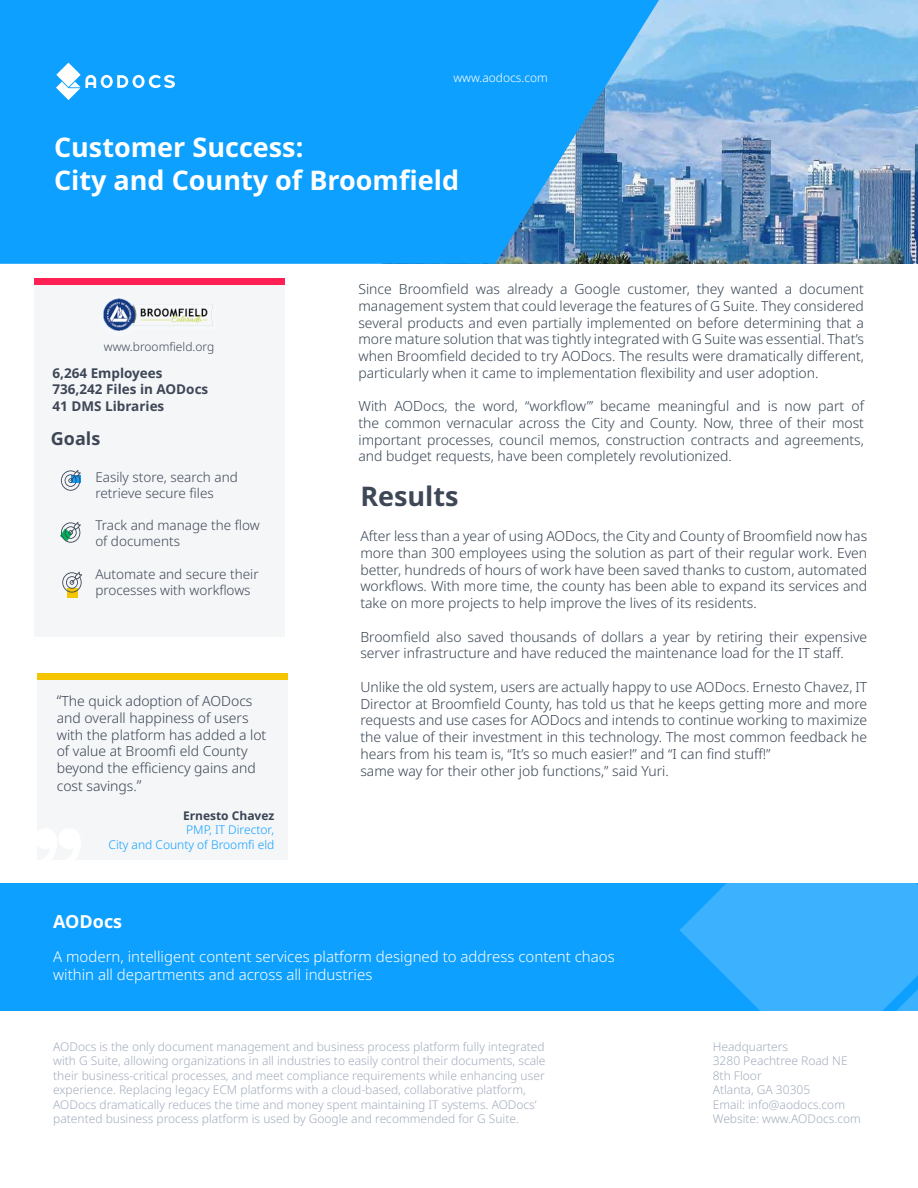
<style>
.page{position:relative;width:918px;height:1188px;background:#fff}
.page>*{position:absolute;margin:0;border:0;box-sizing:border-box;transform-origin:0 0}
.t1{font:700 27px "Noto Sans";color:#fff}
.t2{font:700 27px "Noto Sans";color:#3e4756}
.t3{font:700 18px "Noto Sans";color:#fff}
.t4{font:700 18px "Noto Sans";color:#3e4756}
.t5{font:300 15px/18px "Noto Sans";color:#fff}
.t6{font:300 13.95px/16.8px "Noto Sans";color:#384453;text-align:justify}
.t7{font:300 13.5px/16.2px "Noto Sans";color:#3e4756}
.t8{font:700 13.5px "Noto Sans";color:#3e4756}
.t9{font:300 12px/14.4px "Noto Sans";color:#a2acbd}
.t10{font:300 12px "Noto Sans";color:#0da0ff}
.t11{font:300 12px "Noto Sans";color:#3e4756}
.t12{font:300 12px "Noto Sans";color:#fff}
.t13{font:700 12px "Noto Sans";color:#384453}
.s1{font-size:15px}
</style>
<div class="page">
<div style="left:0;top:883px;width:918px;height:128px;background:#0da0ff"></div>
<svg style="left:680px;top:883px;width:238px;height:128px;fill:#3cb2ff"></svg>
<svg style="left:833px;top:982px;width:85px;height:29px"></svg>
<div style="left:38px;top:674px;width:250px;height:186px;background:#f5f6f8"></div>
<div style="left:38px;top:674px;width:250px;height:6px;background:#f5c600"></div>
<div style="left:34px;top:279px;width:251px;height:358px;background:#f5f6f8"></div>
<div style="left:34px;top:278px;width:251px;height:7px;background:#ff2153"></div>
<img style="left:103px;top:298px;width:110px;height:33px">
<svg style="left:61px;top:470px;width:20px;height:21px"></svg>
<svg style="left:60px;top:522px;width:21px;height:21px"></svg>
<div style="left:67px;top:588px;width:11px;height:9px;background:#f5c600"></div>
<svg style="left:62px;top:572px;width:20px;height:21px"></svg>
<img style="left:659px;top:0;width:259px;height:263px">
<svg style="left:0;top:0;width:659px;height:264px;background:#189ef6"></svg>
<svg style="left:56px;top:63px;width:119px;height:37px"></svg>
<p class="t12" style="left:453px;top:69px;width:96px">www.aodocs.com</p>
<p class="t1" style="left:54px;top:128px;width:251px">Customer Success:</p>
<p class="t1" style="left:54px;top:161px;width:407px">City and County of Broomfield</p>
<p class="t11" style="left:104px;top:338px;width:112px">www.broomfield.org</p>
<p class="t8" style="left:52px;top:364px;width:112px">6,264 Employees</p>
<p class="t8" style="left:52px;top:380px;width:157px">736,242 Files in AODocs</p>
<p class="t8" style="left:52px;top:396px;width:113px">41 DMS Libraries</p>
<p class="t4" style="left:51px;top:425px;width:51px">Goals</p>
<p class="t7" style="left:95px;top:469px;width:144px">Easily store, search and retrieve secure files</p>
<p class="t7" style="left:95px;top:518px;width:166px">Track and manage the flow of documents</p>
<p class="t7" style="left:95px;top:566px;width:165px">Automate and secure their processes with workflows</p>
<p class="t6" style="left:57px;top:693px;width:197px"><span class="s1">“</span>The quick adoption of AODocs</p>
<p class="t6" style="left:57px;top:710px;width:211px;text-align:left">and overall happiness of users with the platform has added a lot of value at Broomfi eld County beyond the efficiency gains and cost savings.<span class="s1">”</span></p>
<p class="t13" style="left:183px;top:807px;width:93px">Ernesto Chavez</p>
<p class="t10" style="left:186px;top:822px;width:90px">PMP, IT Director,</p>
<p class="t10" style="left:109px;top:836px;width:167px">City and County of Broomfi eld</p>
<p class="t6" style="left:358px;top:281px;width:507px">Since Broomfield was already a Google customer, they wanted a document management system that could leverage the features of G Suite. They considered several products and even partially implemented on before determining that a more mature solution that was tightly integrated with G Suite was essential. That’s when Broomfield decided to try AODocs. The results were dramatically different, particularly when it came to implementation flexibility and user adoption.</p>
<p class="t6" style="left:358px;top:398px;width:507px">With AODocs, the word, “workflow”’ became meaningful and is now part of the common vernacular across the City and County. Now, three of their most important processes, council memos, construction contracts and agreements, and budget requests, have been completely revolutionized.</p>
<p class="t2" style="left:360px;top:477px;width:100px">Results</p>
<p class="t6" style="left:360px;top:528px;width:508px">After less than a year of using AODocs, the City and County of Broomfield now has more than 300 employees using the solution as part of their regular work. Even better, hundreds of hours of work have been saved thanks to custom, automated workflows. With more time, the county has been able to expand its services and take on more projects to help improve the lives of its residents.</p>
<p class="t6" style="left:360px;top:628px;width:508px">Broomfield also saved thousands of dollars a year by retiring their expensive server infrastructure and have reduced the maintenance load for the IT staff.</p>
<p class="t6" style="left:360px;top:679px;width:508px">Unlike the old system, users are actually happy to use AODocs. Ernesto Chavez, IT Director at Broomfield County, has told us that he keeps getting more and more requests and use cases for AODocs and intends to continue working to maximize the value of their investment in this technology. The most common feedback he hears from his team is, “It’s so much easier!” and “I can find stuff!”</p>
<p class="t6" style="left:360px;top:762px;width:310px">same way for their other job functions,” said Yuri.</p>
<p class="t3" style="left:53px;top:909px;width:71px">AODocs</p>
<p class="t5" style="left:53px;top:948px;width:563px">A modern, intelligent content services platform designed to address content chaos within all departments and across all industries</p>
<p class="t9" style="left:53px;top:1040px;width:494px">AODocs is the only document management and business process platform fully integrated with G Suite, allowing organizations in all industries to easily control their documents, scale their business-critical processes, and meet compliance requirements while enhancing user experience. Replacing legacy ECM platforms with a cloud-based, collaborative platform, AODocs dramatically reduces the time and money spent maintaining IT systems. AODocs’ patented business process platform is used by Google and recommended for G Suite.</p>
<p class="t9" style="left:713px;top:1040px;width:77px">Headquarters</p>
<p class="t9" style="left:713px;top:1054px;width:136px">3280 Peachtree Road NE</p>
<p class="t9" style="left:713px;top:1069px;width:50px">8th Floor</p>
<p class="t9" style="left:713px;top:1083px;width:99px">Atlanta, GA 30305</p>
<p class="t9" style="left:713px;top:1097px;width:134px">Email: info@aodocs.com</p>
<p class="t9" style="left:713px;top:1112px;width:150px">Website: www.AODocs.com</p>
</div>
